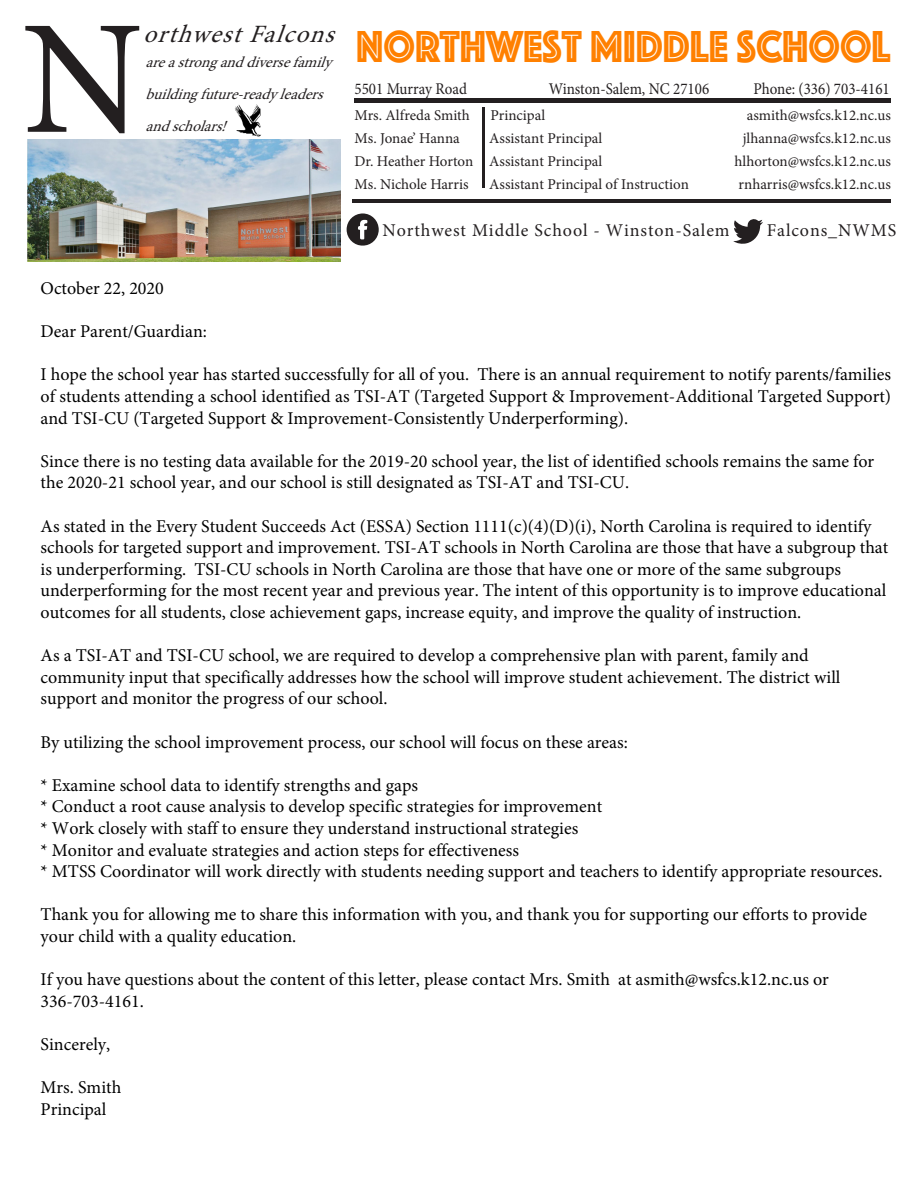
<style>
.page{position:relative;width:918px;height:1188px;background:#fff}
.page>*{position:absolute;margin:0;border:0;box-sizing:border-box;transform-origin:0 0}
.t1{font:162.9px "Minion Pro";color:#231f20}
.t2{font:46.5px "Phosphate Inline";color:#ff8000;scale:.92 1}
.t3{font:italic 24.9px "Minion Pro";color:#231f20}
.t4{font:18px/21.6px "Minion Pro";color:#000}
.t5{font:18px "Minion Pro";letter-spacing:.05em;color:#231f20}
.t6{font:16.35px "Minion Pro";color:#231f20;scale:.92 1}
.t7{font:italic 15.15px/31.8px "Minion Pro";color:#231f20}
.t8{font:15px/22.8px "Minion Pro";color:#231f20}
</style>
<div class="page">
<img style="left:27px;top:140px;width:314px;height:121px">
<svg style="left:733px;top:219px;width:30px;height:25px"></svg>
<svg style="left:347px;top:213px;width:32px;height:33px"></svg>
<hr style="left:482px;top:107px;width:3px;height:80px;background:#231f20">
<hr style="left:354px;top:98px;width:537px;height:4px;background:#231f20">
<hr style="left:352px;top:199px;width:539px;height:4px;background:#231f20">
<img style="left:235px;top:104px;width:26px;height:33px">
<p class="t3" style="left:143px;top:17px;width:204px">orthwestFalcons</p>
<p class="t7" style="left:146px;top:47px;width:194px">areastronganddiversefamily</p>
<p class="t7" style="left:146px;top:79px;width:186px">buildingfuture-readyleaders andscholars!</p>
<p class="t1" style="left:22px;top:-29px;width:123px">N</p>
<h2 class="t2" style="left:356px;top:13px;width:582px">NORTHWEST MIDDLE SCHOOL</h2>
<p class="t6" style="left:355px;top:78px;width:124px">5501 Murray Road</p>
<p class="t6" style="left:549px;top:78px;width:176px">Winston-Salem, NC 27106</p>
<p class="t6" style="left:753px;top:78px;width:150px">Phone: (336) 703-4161</p>
<p class="t8" style="left:354px;top:104px;width:120px">Mrs. Alfreda Smith<br>Ms. Jonae’ Hanna<br>Dr. Heather Horton<br>Ms. Nichole Harris</p>
<p class="t8" style="left:489px;top:104px;width:201px">Principal<br>Assistant Principal<br>Assistant Principal<br>Assistant Principal of Instruction</p>
<p class="t8" style="left:735px;top:104px;width:158px;text-align:right">asmith@wsfcs.k12.nc.us jlhanna@wsfcs.k12.nc.us hlhorton@wsfcs.k12.nc.us</p>
<p class="t8" style="left:739px;top:173px;width:154px">rnharris@wsfcs.k12.nc.us</p>
<p class="t5" style="left:383px;top:218px;width:349px">Northwest Middle School - Winston-Salem</p>
<p class="t5" style="left:767px;top:218px;width:131px">Falcons_NWMS</p>
<p class="t4" style="left:41px;top:278px;width:125px">October 22, 2020</p>
<p class="t4" style="left:41px;top:321px;width:168px">Dear Parent/Guardian:</p>
<p class="t4" style="left:41px;top:364px;width:852px;text-align:justify">I hope the school year has started successfully for all of you. There is an annual requirement to notify parents/families of students attending a school identified as TSI-AT (Targeted Support &amp; Improvement-Additional Targeted Support) and TSI-CU (Targeted Support &amp; Improvement-Consistently Underperforming).</p>
<p class="t4" style="left:41px;top:450px;width:835px">Since there is no testing data available for the 2019-20 school year, the list of identified schools remains the same for the 2020-21 school year, and our school is still designated as TSI-AT and TSI-CU.</p>
<p class="t4" style="left:41px;top:515px;width:849px">As stated in the Every Student Succeeds Act (ESSA) Section 1111(c)(4)(D)(i), North Carolina is required to identify schools for targeted support and improvement. TSI-AT schools in North Carolina are those that have a subgroup that is underperforming. TSI-CU schools in North Carolina are those that have one or more of the same subgroups underperforming for the most recent year and previous year. The intent of this opportunity is to improve educational outcomes for all students, close achievement gaps, increase equity, and improve the quality of instruction.</p>
<p class="t4" style="left:41px;top:645px;width:801px">As a TSI-AT and TSI-CU school, we are required to develop a comprehensive plan with parent, family and community input that specifically addresses how the school will improve student achievement. The district will support and monitor the progress of our school.</p>
<p class="t4" style="left:41px;top:731px;width:589px">By utilizing the school improvement process, our school will focus on these areas:</p>
<p class="t4" style="left:41px;top:774px;width:844px">* Examine school data to identify strengths and gaps<br>* Conduct a root cause analysis to develop specific strategies for improvement<br>* Work closely with staff to ensure they understand instructional strategies<br>* Monitor and evaluate strategies and action steps for effectiveness<br>* MTSS Coordinator will work directly with students needing support and teachers to identify appropriate resources.</p>
<p class="t4" style="left:41px;top:904px;width:828px">Thank you for allowing me to share this information with you, and thank you for supporting our efforts to provide your child with a quality education.</p>
<p class="t4" style="left:41px;top:969px;width:790px">If you have questions about the content of this letter, please contact Mrs. Smith at asmith@wsfcs.k12.nc.us or<br>336-703-4161.</p>
<p class="t4" style="left:41px;top:1034px;width:71px">Sincerely,</p>
<p class="t4" style="left:41px;top:1077px;width:82px">Mrs. Smith<br>Principal</p>
</div>
